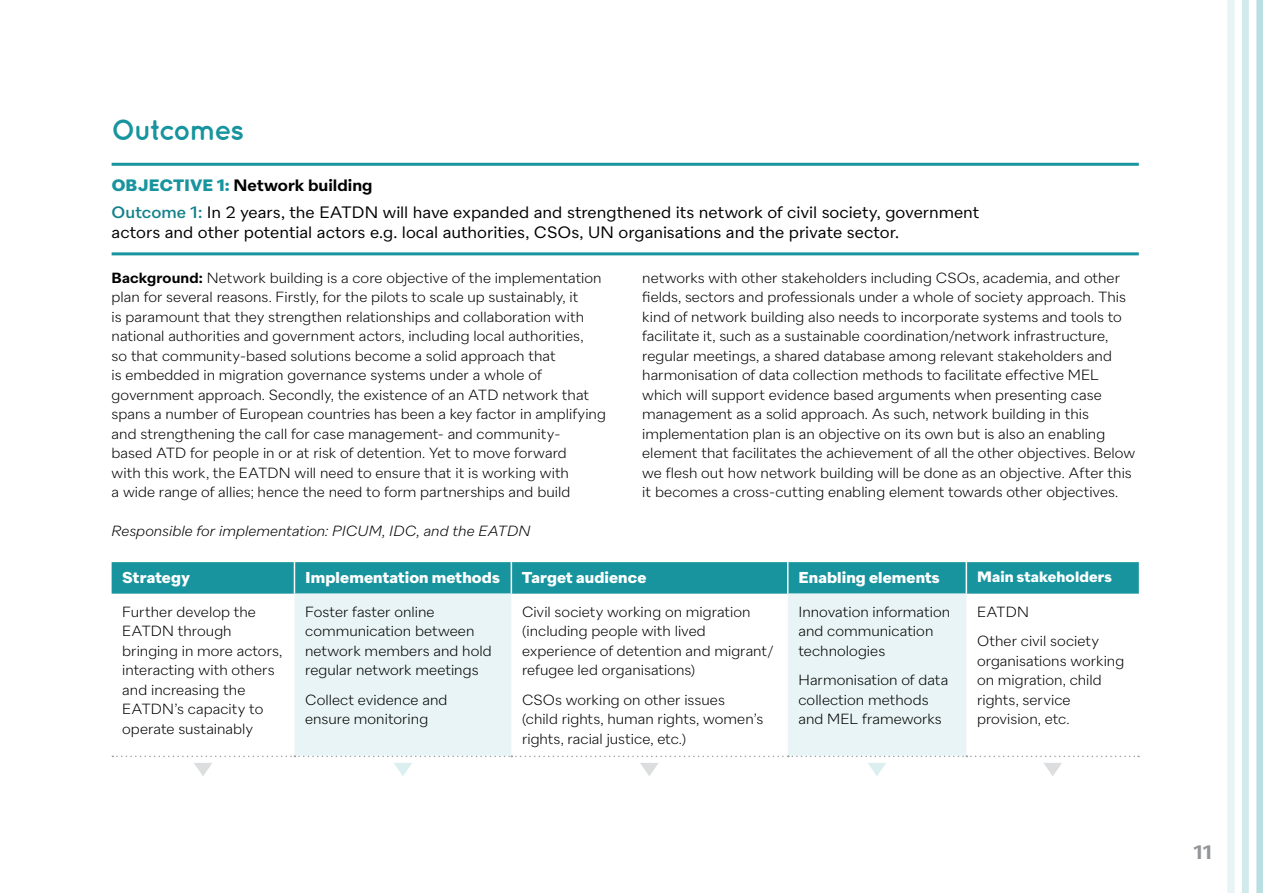
<style>
.page{position:relative;width:1263px;height:893px;background:#fff}
.page>*{position:absolute;margin:0;border:0;box-sizing:border-box;transform-origin:0 0}
.t1{font:700 28.5px "Quicksand";letter-spacing:-.065em;color:#17949e}
.t2{font:600 19.5px "Quarion";color:#939598}
.t3{font:16.5px/26.4px "Quarion";color:#000}
.t4{font:700 15.75px "Quarion";letter-spacing:.005em;color:#fff}
.t5{font:700 15px "Quarion";letter-spacing:.005em;color:#fff}
.t6{font:300 14.7px/19.5px "Quarion";color:#000}
.t7{font:italic 300 14.7px "Quarion";letter-spacing:.005em;color:#000}
.s1{font-weight:700;color:#17949e}
.s2{font-weight:600}
.s3{font-weight:500;color:#14818a}
</style>
<div class="page">
<svg style="left:1256px;top:0;width:7px;height:893px;background:#bde0e3"></svg>
<div style="left:1227px;top:0;width:7px;height:893px;background:#e8f4f5"></div>
<svg style="left:1242px;top:0;width:7px;height:893px;background:#d2eaec"></svg>
<hr style="left:112px;top:163px;width:1027px;height:3px;background:#17949e">
<hr style="left:112px;top:252px;width:1027px;height:3px;background:#17949e">
<svg style="left:112px;top:562px;width:1027px;height:32px;background:#1b969f"></svg>
<svg style="left:294px;top:594px;width:672px;height:162px;fill:#e8f4f5"></svg>
<hr style="left:294px;top:562px;width:1px;height:32px;background:#fff">
<hr style="left:511px;top:562px;width:1px;height:32px;background:#fff">
<hr style="left:787px;top:562px;width:1px;height:32px;background:#fff">
<hr style="left:966px;top:562px;width:1px;height:32px;background:#fff">
<svg style="left:112px;top:756px;width:1027px;height:1px"></svg>
<svg style="left:640px;top:763px;width:18px;height:13px"></svg>
<svg style="left:194px;top:763px;width:18px;height:13px"></svg>
<svg style="left:1044px;top:763px;width:18px;height:13px"></svg>
<svg style="left:868px;top:763px;width:18px;height:13px"></svg>
<svg style="left:394px;top:763px;width:18px;height:13px"></svg>
<h1 class="t1" style="left:112px;top:113px;width:134px">Outcomes</h1>
<p class="t3" style="left:112px;top:172px;width:869px"><span class="s1">OBJECTIVE 1:</span> <span class="s2">Network building<br></span><span class="s3">Outcome 1:</span> In 2 years, the EATDN will have expanded and strengthened its network of civil society, government</p>
<p class="t3" style="left:112px;top:219px;width:789px">actors and other potential actors e.g. local authorities, CSOs, UN organisations and the private sector.</p>
<p class="t6" style="left:112px;top:268px;width:496px"><span class="s2">Background:</span> Network building is a core objective of the implementation plan for several reasons. Firstly, for the pilots to scale up sustainably, it<br>is paramount that they strengthen relationships and collaboration with national authorities and government actors, including local authorities,<br>so that community-based solutions become a solid approach that<br>is embedded in migration governance systems under a whole of government approach. Secondly, the existence of an ATD network that spans a number of European countries has been a key factor in amplifying and strengthening the call for case management- and community-<br>based ATD for people in or at risk of detention. Yet to move forward<br>with this work, the EATDN will need to ensure that it is working with<br>a wide range of allies; hence the need to form partnerships and build</p>
<p class="t6" style="left:642px;top:268px;width:494px">networks with other stakeholders including CSOs, academia, and other fields, sectors and professionals under a whole of society approach. This kind of network building also needs to incorporate systems and tools to facilitate it, such as a sustainable coordination/network infrastructure, regular meetings, a shared database among relevant stakeholders and harmonisation of data collection methods to facilitate effective MEL which will support evidence based arguments when presenting case management as a solid approach. As such, network building in this implementation plan is an objective on its own but is also an enabling element that facilitates the achievement of all the other objectives. Below we flesh out how network building will be done as an objective. After this it becomes a cross-cutting enabling element towards other objectives.</p>
<p class="t7" style="left:112px;top:523px;width:420px">Responsible for implementation: PICUM, IDC, and the EATDN</p>
<p class="t4" style="left:122px;top:568px;width:69px">Strategy</p>
<p class="t4" style="left:305px;top:568px;width:196px">Implementation methods</p>
<p class="t4" style="left:522px;top:568px;width:126px">Target audience</p>
<p class="t4" style="left:798px;top:568px;width:143px">Enabling elements</p>
<p class="t5" style="left:977px;top:568px;width:136px">Main stakeholders</p>
<p class="t6" style="left:122px;top:602px;width:162px">Further develop the<br>EATDN through bringing in more actors, interacting with others and increasing the<br>EATDN’s capacity to operate sustainably</p>
<p class="t6" style="left:305px;top:602px;width:188px">Foster faster online communication between network members and hold regular network meetings</p>
<p class="t6" style="left:522px;top:602px;width:253px">Civil society working on migration (including people with lived experience of detention and migrant/ refugee led organisations)</p>
<p class="t6" style="left:522px;top:690px;width:243px">CSOs working on other issues (child rights, human rights, women’s rights, racial justice, etc.)</p>
<p class="t6" style="left:798px;top:602px;width:153px">Innovation information and communication technologies</p>
<p class="t6" style="left:798px;top:670px;width:151px">Harmonisation of data collection methods and MEL frameworks</p>
<p class="t6" style="left:977px;top:597px;width:124px;line-height:29.2px">EATDN<br>Other civil society</p>
<p class="t6" style="left:977px;top:651px;width:149px">organisations working on migration, child rights, service provision, etc.</p>
<p class="t6" style="left:305px;top:690px;width:144px">Collect evidence and ensure monitoring</p>
<h2 class="t2" style="left:1193px;top:840px;width:20px">11</h2>
</div>
